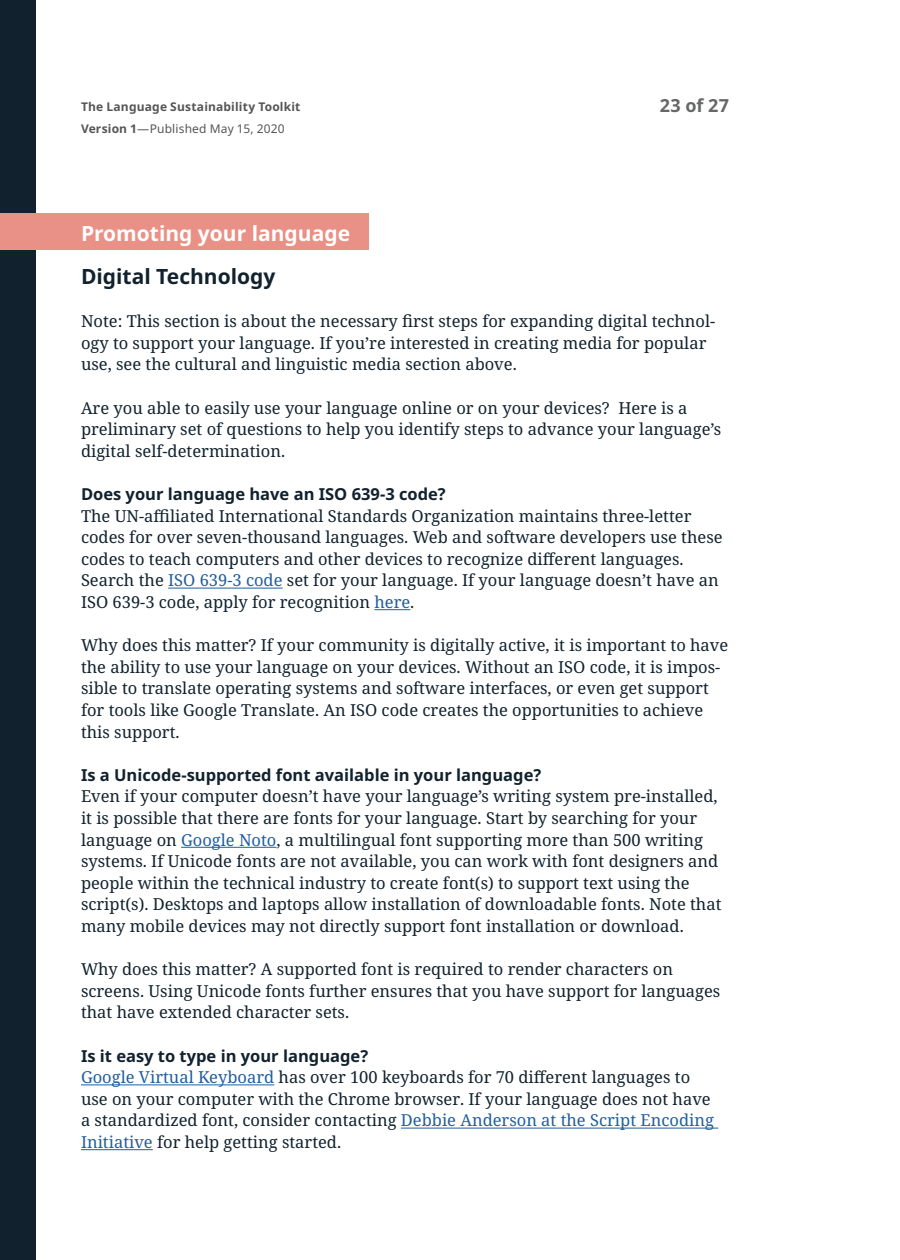
<style>
.page{position:relative;width:900px;height:1260px;background:#fff}
.page>*{position:absolute;margin:0;border:0;box-sizing:border-box;transform-origin:0 0}
.t1{font:700 21px "Noto Sans";color:#fff}
.t2{font:700 21px "Noto Sans";color:#11222e}
.t3{font:700 18px "Noto Sans";color:#666767}
.t4{font:16.5px/21.6px "Noto Serif";color:#11222e}
.t5{font:700 16.5px "Noto Sans";color:#11222e}
.t6{font:700 12px/21.6px "Noto Sans";letter-spacing:.015em;color:#555}
.s1{font-weight:400}
.s2{color:#215e9e}
</style>
<div class="page">
<div style="left:0;top:0;width:36px;height:1260px;background:#11222e"></div>
<div style="left:0;top:214px;width:369px;height:36px;background:#e99186"></div>
<hr style="left:168px;top:588px;width:115px;height:1px;background:#215e9e">
<hr style="left:374px;top:609px;width:36px;height:1px;background:#215e9e">
<hr style="left:181px;top:847px;width:96px;height:1px;background:#215e9e">
<hr style="left:81px;top:1084px;width:193px;height:1px;background:#215e9e">
<hr style="left:401px;top:1128px;width:317px;height:1px;background:#215e9e">
<hr style="left:81px;top:1149px;width:72px;height:1px;background:#215e9e">
<p class="t6" style="left:81px;top:96px;width:221px">The Language Sustainability Toolkit<br>Version 1<span class="s1">—Published May 15, 2020</span></p>
<p class="t3" style="left:660px;top:92px;width:71px">23 of 27</p>
<p class="t1" style="left:81px;top:218px;width:271px">Promoting your language</p>
<p class="t2" style="left:81px;top:262px;width:196px">Digital Technology</p>
<p class="t4" style="left:81px;top:311px;width:636px">Note: This section is about the necessary first steps for expanding digital technol&shy;ogy to support your language. If you’re interested in creating media for popular use, see the cultural and linguistic media section above.</p>
<p class="t4" style="left:81px;top:397px;width:642px">Are you able to easily use your language online or on your devices? Here is a preliminary set of questions to help you identify steps to advance your language’s digital self-determination.</p>
<p class="t5" style="left:81px;top:482px;width:366px">Does your language have an ISO 639-3 code?</p>
<p class="t4" style="left:81px;top:505px;width:643px">The UN-affiliated International Standards Organization maintains three-letter codes for over seven-thousand languages. Web and software developers use these codes to teach computers and other devices to recognize different languages.<br>Search the <span class="s2">ISO 639-3 code</span> set for your language. If your language doesn’t have an ISO 639-3 code, apply for recognition <span class="s2">here</span>.</p>
<p class="t4" style="left:81px;top:635px;width:649px">Why does this matter? If your community is digitally active, it is important to have the ability to use your language on your devices. Without an ISO code, it is impos&shy;sible to translate operating systems and software interfaces, or even get support for tools like Google Translate. An ISO code creates the opportunities to achieve this support.</p>
<p class="t5" style="left:81px;top:763px;width:462px">Is a Unicode-supported font available in your language?</p>
<p class="t4" style="left:81px;top:786px;width:642px">Even if your computer doesn’t have your language’s writing system pre-installed, it is possible that there are fonts for your language. Start by searching for your language on <span class="s2">Google Noto</span>, a multilingual font supporting more than 500 writing systems. If Unicode fonts are not available, you can work with font designers and people within the technical industry to create font(s) to support text using the script(s). Desktops and laptops allow installation of downloadable fonts. Note that many mobile devices may not directly support font installation or download.</p>
<p class="t4" style="left:81px;top:959px;width:641px">Why does this matter? A supported font is required to render characters on screens. Using Unicode fonts further ensures that you have support for languages that have extended character sets.</p>
<p class="t5" style="left:81px;top:1044px;width:289px">Is it easy to type in your language?</p>
<p class="t4" style="left:81px;top:1067px;width:634px"><span class="s2">Google Virtual Keyboard</span> has over 100 keyboards for 70 different languages to use on your computer with the Chrome browser. If your language does not have a standardized font, consider contacting <span class="s2">Debbie Anderson at the Script Encoding Initiative</span> for help getting started.</p>
</div>
